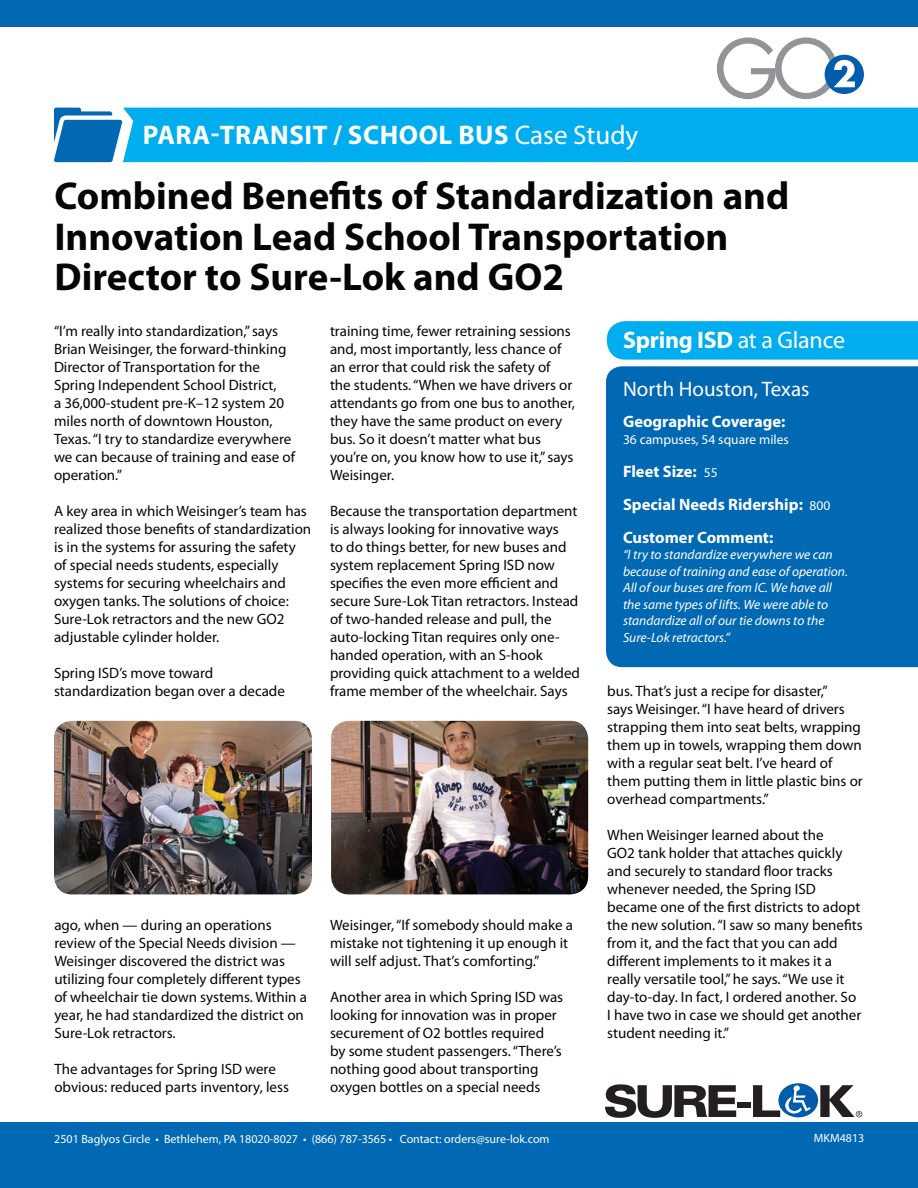
<style>
.page{position:relative;width:918px;height:1188px;background:#fff}
.page>*{position:absolute;margin:0;border:0;box-sizing:border-box;transform-origin:0 0}
.t1{font:700 39px/40.5px "Myriad Pro";color:#050604}
.t2{font:700 27px "Myriad Pro";letter-spacing:.02em;color:#fff}
.t3{font:700 24px "Myriad Pro";letter-spacing:-.01em;color:#fff}
.t4{font:21px "Myriad Pro";color:#fff}
.t5{font:700 16.5px "Myriad Pro";color:#fff}
.t6{font:15px/18px "Myriad Pro";color:#050604}
.t7{font:italic 13.5px/16.5px "Myriad Pro";color:#fff}
.t8{font:13.5px "Myriad Pro";color:#fff}
.t9{font:12px "Myriad Pro";color:#fff}
.s1{font-weight:400}
.s2{font-weight:400;font-size:13.5px}
</style>
<div class="page">
<div style="left:607px;top:321px;width:311px;height:39px;background:#00aeef"></div>
<svg style="left:54px;top:108px;width:864px;height:54px;background:#06abeb"></svg>
<div style="left:0;top:0;width:918px;height:27px;background:#0168b3"></div>
<div style="left:606px;top:366px;width:312px;height:301px;background:#0168b3"></div>
<div style="left:0;top:1122px;width:918px;height:66px;background:#0168b3"></div>
<svg style="left:605px;top:1084px;width:131px;height:34px"></svg>
<div style="left:737px;top:1102px;width:14px;height:6px;background:#231f20"></div>
<svg style="left:753px;top:1083px;width:109px;height:34px"></svg>
<div style="left:825px;top:55px;width:39px;height:39px;background:#015dab;border-radius:50%"></div>
<svg style="left:717px;top:37px;width:138px;height:62px"></svg>
<img style="left:54px;top:721px;width:258px;height:173px">
<img style="left:331px;top:721px;width:257px;height:173px">
<p class="t2" style="left:143px;top:120px;width:497px">PARA-TRANSIT / SCHOOL BUS <span class="s1">Case Study</span></p>
<p class="t1" style="left:54px;top:176px;width:737px">Combined Benefits of Standardization and<br>Innovation Lead School Transportation</p>
<p class="t1" style="left:54px;top:257px;width:511px">Director to Sure-Lok and GO2</p>
<p class="t6" style="left:54px;top:322px;width:243px">“I’m really into standardization,” says Brian Weisinger, the forward-thinking Director of Transportation for the Spring Independent School District,<br>a 36,000-student pre-K–12 system 20 miles north of downtown Houston, Texas. “I try to standardize everywhere we can because of training and ease of operation.”</p>
<p class="t6" style="left:54px;top:502px;width:259px">A key area in which Weisinger’s team has realized those benefits of standardization is in the systems for assuring the safety of special needs students, especially systems for securing wheelchairs and oxygen tanks. The solutions of choice:<br>Sure-Lok retractors and the new GO2 adjustable cylinder holder.</p>
<p class="t6" style="left:54px;top:664px;width:232px">Spring ISD’s move toward standardization began over a decade</p>
<p class="t6" style="left:330px;top:322px;width:247px">training time, fewer retraining sessions and, most importantly, less chance of an error that could risk the safety of the students. “When we have drivers or attendants go from one bus to another, they have the same product on every bus. So it doesn’t matter what bus you’re on, you know how to use it,” says Weisinger.</p>
<p class="t6" style="left:330px;top:502px;width:252px">Because the transportation department is always looking for innovative ways<br>to do things better, for new buses and system replacement Spring ISD now specifies the even more efficient and secure Sure-Lok Titan retractors. Instead of two-handed release and pull, the auto-locking Titan requires only one&shy;handed operation, with an S-hook providing quick attachment to a welded frame member of the wheelchair. Says</p>
<p class="t3" style="left:623px;top:326px;width:224px">Spring ISD <span class="s1">at a Glance</span></p>
<p class="t4" style="left:623px;top:377px;width:188px">North Houston, Texas</p>
<p class="t5" style="left:623px;top:413px;width:164px">Geographic Coverage:</p>
<p class="t8" style="left:623px;top:432px;width:167px">36 campuses, 54 square miles</p>
<p class="t5" style="left:623px;top:462px;width:96px">Fleet Size: <span class="s2">55</span></p>
<p class="t5" style="left:623px;top:495px;width:209px">Special Needs Ridership: <span class="s2">800</span></p>
<p class="t5" style="left:623px;top:528px;width:152px">Customer Comment:</p>
<p class="t7" style="left:623px;top:547px;width:226px">“I try to standardize everywhere we can because of training and ease of operation.<br>All of our buses are from IC. We have all the same types of lifts. We were able to standardize all of our tie downs to the</p>
<p class="t7" style="left:623px;top:629px;width:109px">Sure-Lok retractors.”</p>
<p class="t6" style="left:607px;top:682px;width:257px">bus. That’s just a recipe for disaster,”<br>says Weisinger. “I have heard of drivers strapping them into seat belts, wrapping them up in towels, wrapping them down with a regular seat belt. I’ve heard of them putting them in little plastic bins or overhead compartments.”</p>
<p class="t6" style="left:607px;top:826px;width:257px">When Weisinger learned about the<br>GO2 tank holder that attaches quickly and securely to standard floor tracks whenever needed, the Spring ISD became one of the first districts to adopt the new solution. “I saw so many benefits from it, and the fact that you can add different implements to it makes it a really versatile tool,” he says. “We use it day-to-day. In fact, I ordered another. So I have two in case we should get another student needing it.”</p>
<p class="t6" style="left:330px;top:916px;width:244px">Weisinger, “If somebody should make a mistake not tightening it up enough it will self adjust. That’s comforting.”</p>
<p class="t6" style="left:330px;top:988px;width:235px">Another area in which Spring ISD was looking for innovation was in proper securement of O2 bottles required by some student passengers. “There’s nothing good about transporting oxygen bottles on a special needs</p>
<p class="t9" style="left:54px;top:1132px;width:497px">2501 Baglyos Circle • Bethlehem, PA 18020-8027 • (866) 787-3565 • Contact: orders@sure-lok.com</p>
<p class="t9" style="left:814px;top:1131px;width:52px">MKM4813</p>
<p class="t6" style="left:54px;top:916px;width:254px">ago, when — during an operations review of the Special Needs division — Weisinger discovered the district was utilizing four completely different types of wheelchair tie down systems. Within a year, he had standardized the district on Sure-Lok retractors.</p>
<p class="t6" style="left:54px;top:1060px;width:236px">The advantages for Spring ISD were obvious: reduced parts inventory, less</p>
</div>
